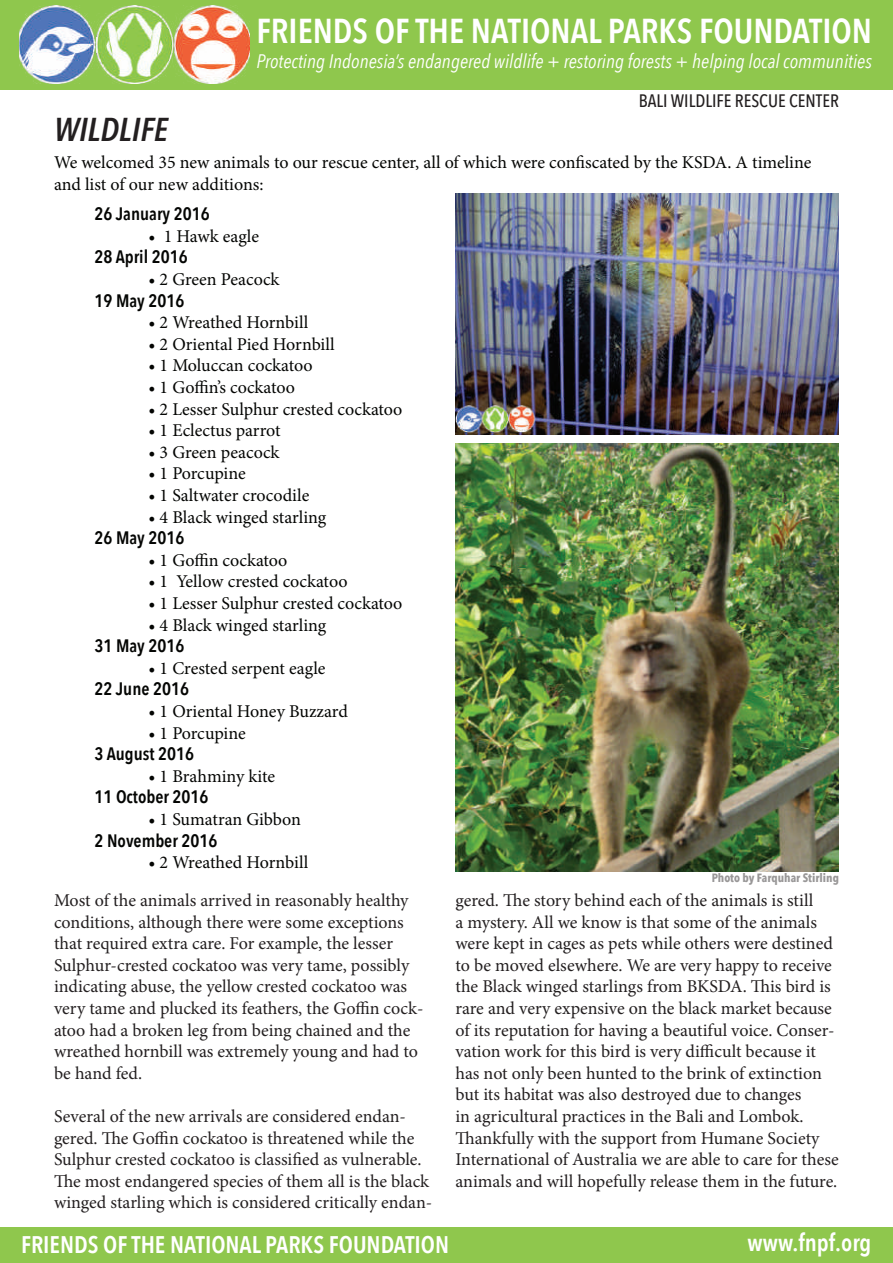
<style>
.page{position:relative;width:893px;height:1263px;background:#fff}
.page>*{position:absolute;margin:0;border:0;box-sizing:border-box;transform-origin:0 0}
.t1{font:600 34.5px "Avenir Next Condensed";color:#fff}
.t2{font:italic 600 33px "Avenir Next Condensed";color:#231f20}
.t3{font:600 24px "Avenir Next Condensed";color:#fff}
.t4{font:italic 19.5px "Avenir Next Condensed";color:#fff}
.t5{font:18px/21.6px "Minion Pro";letter-spacing:-.005em;color:#231f20}
.t6{font:18px/21.6px "Minion Pro";color:#040503}
.t7{font:600 18px "Avenir Next Condensed";color:#040503}
.t8{font:500 18px "Avenir Next Condensed";color:#231f20}
.t9{font:700 12px "Avenir Next Condensed";color:#231f20}
</style>
<div class="page">
<div style="left:0;top:0;width:893px;height:89px;background:#8fc74d"></div>
<img style="left:20px;top:6px;width:229px;height:77px">
<img style="left:455px;top:193px;width:384px;height:241px">
<div style="left:0;top:1227px;width:893px;height:36px;background:#8fc74d"></div>
<img style="left:455px;top:444px;width:384px;height:427px">
<h1 class="t1" style="left:256px;top:2px;width:617px">FRIENDS OF THE NATIONAL PARKS FOUNDATION</h1>
<p class="t4" style="left:256px;top:49px;width:617px">Protecting Indonesia’s endangered wildlife + restoring forests + helping local communities</p>
<h2 class="t2" style="left:54px;top:109px;width:116px">WILDLIFE</h2>
<p class="t8" style="left:639px;top:90px;width:202px">BALI WILDLIFE RESCUE CENTER</p>
<p class="t6" style="left:54px;top:151px;width:759px">We welcomed 35 new animals to our rescue center, all of which were confiscated by the KSDA. A timeline and list of our new additions:</p>
<p class="t7" style="left:95px;top:198px;width:117px">26 January 2016</p>
<p class="t6" style="left:149px;top:225px;width:112px">• 1 Hawk eagle</p>
<p class="t7" style="left:95px;top:241px;width:95px">28 April 2016</p>
<p class="t6" style="left:149px;top:268px;width:132px">• 2 Green Peacock</p>
<p class="t7" style="left:95px;top:285px;width:91px">19 May 2016</p>
<p class="t6" style="left:149px;top:312px;width:161px">• 2 Wreathed Hornbill</p>
<p class="t6" style="left:149px;top:333px;width:188px">• 2 Oriental Pied Hornbill</p>
<p class="t6" style="left:149px;top:355px;width:166px">• 1 Moluccan cockatoo</p>
<p class="t6" style="left:149px;top:376px;width:148px">• 1 Goffin’s cockatoo</p>
<p class="t6" style="left:149px;top:398px;width:255px">• 2 Lesser Sulphur crested cockatoo</p>
<p class="t6" style="left:149px;top:420px;width:134px">• 1 Eclectus parrot</p>
<p class="t6" style="left:149px;top:441px;width:132px">• 3 Green peacock</p>
<p class="t6" style="left:149px;top:463px;width:99px">• 1 Porcupine</p>
<p class="t6" style="left:149px;top:484px;width:162px">• 1 Saltwater crocodile</p>
<p class="t6" style="left:149px;top:506px;width:179px">• 4 Black winged starling</p>
<p class="t7" style="left:95px;top:522px;width:91px">26 May 2016</p>
<p class="t6" style="left:149px;top:549px;width:140px">• 1 Goffin cockatoo</p>
<p class="t6" style="left:149px;top:571px;width:201px">• 1 Yellow crested cockatoo</p>
<p class="t6" style="left:149px;top:592px;width:255px">• 1 Lesser Sulphur crested cockatoo</p>
<p class="t6" style="left:149px;top:614px;width:179px">• 4 Black winged starling</p>
<p class="t7" style="left:95px;top:630px;width:91px">31 May 2016</p>
<p class="t6" style="left:149px;top:657px;width:179px">• 1 Crested serpent eagle</p>
<p class="t7" style="left:95px;top:673px;width:96px">22 June 2016</p>
<p class="t6" style="left:149px;top:700px;width:201px">• 1 Oriental Honey Buzzard</p>
<p class="t6" style="left:149px;top:722px;width:99px">• 1 Porcupine</p>
<p class="t7" style="left:95px;top:738px;width:101px">3 August 2016</p>
<p class="t6" style="left:149px;top:765px;width:128px">• 1 Brahminy kite</p>
<p class="t7" style="left:95px;top:781px;width:116px">11 October 2016</p>
<p class="t6" style="left:149px;top:808px;width:154px">• 1 Sumatran Gibbon</p>
<p class="t7" style="left:95px;top:825px;width:124px">2 November 2016</p>
<p class="t6" style="left:149px;top:852px;width:161px">• 2 Wreathed Hornbill</p>
<p class="t5" style="left:54px;top:889px;width:371px">Most of the animals arrived in reasonably healthy conditions, although there were some exceptions that required extra care. For example, the lesser Sulphur-crested cockatoo was very tame, possibly indicating abuse, the yellow crested cockatoo was very tame and plucked its feathers, the Goffin cock&shy;atoo had a broken leg from being chained and the wreathed hornbill was extremely young and had to be hand fed.</p>
<p class="t5" style="left:54px;top:1105px;width:380px">Several of the new arrivals are considered endan&shy;gered. The Goffin cockatoo is threatened while the Sulphur crested cockatoo is classified as vulnerable.<br>The most endangered species of them all is the black winged starling which is considered critically endan-</p>
<p class="t9" style="left:712px;top:870px;width:129px">Photo by Farquhar Stirling</p>
<p class="t5" style="left:455px;top:889px;width:385px">gered. The story behind each of the animals is still<br>a mystery. All we know is that some of the animals were kept in cages as pets while others were destined to be moved elsewhere. We are very happy to receive the Black winged starlings from BKSDA. This bird is rare and very expensive on the black market because of its reputation for having a beautiful voice. Conser&shy;vation work for this bird is very difficult because it has not only been hunted to the brink of extinction but its habitat was also destroyed due to changes<br>in agricultural practices in the Bali and Lombok.<br>Thankfully with the support from Humane Society International of Australia we are able to care for these animals and will hopefully release them in the future.</p>
<h3 class="t3" style="left:21px;top:1224px;width:430px">FRIENDS OF THE NATIONAL PARKS FOUNDATION</h3>
<h3 class="t3" style="left:748px;top:1222px;width:125px">www.fnpf.org</h3>
</div>
